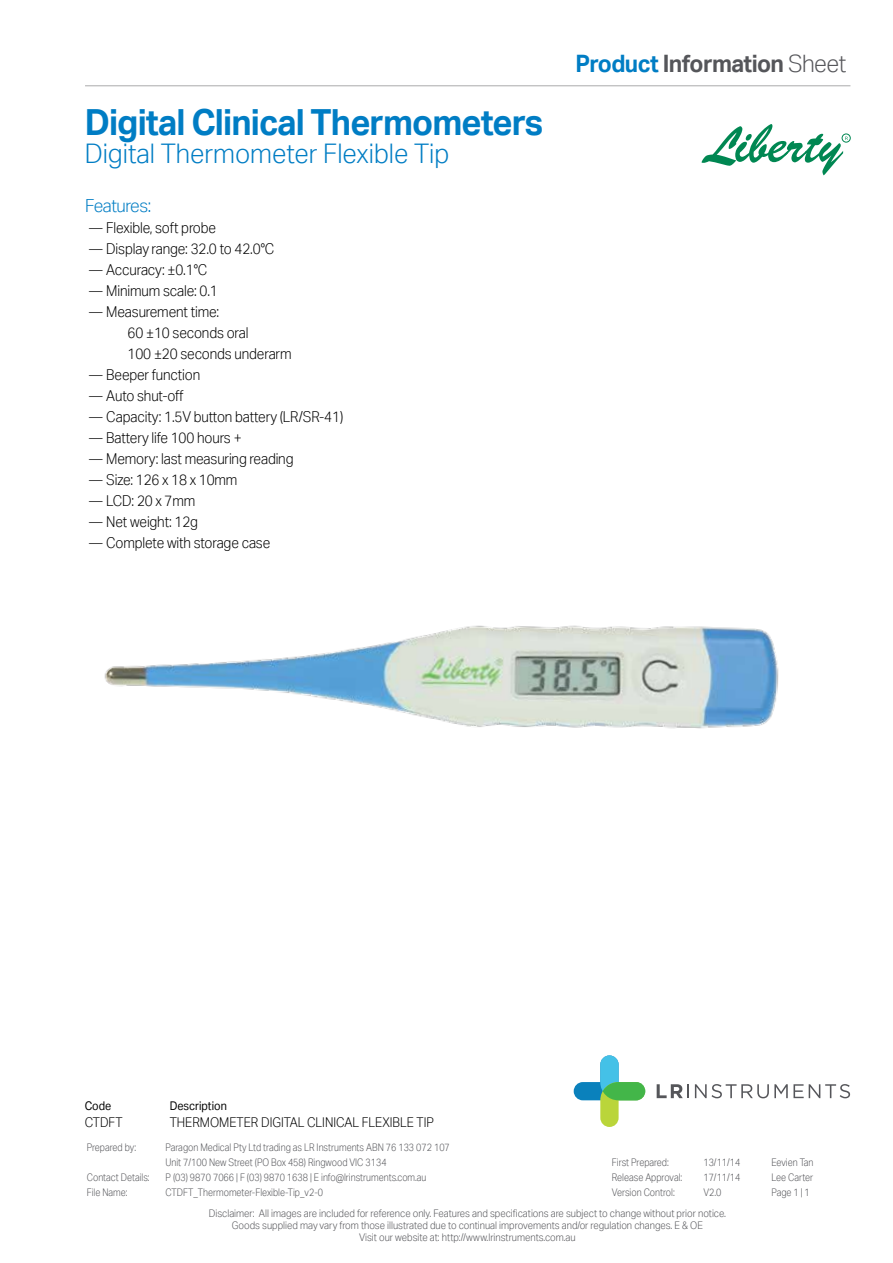
<style>
.page{position:relative;width:893px;height:1263px;background:#fff}
.page>*{position:absolute;margin:0;border:0;box-sizing:border-box;transform-origin:0 0}
.t1{font:700 36px "Aktiv Grotesk";letter-spacing:-.025em;color:#007dc4;scale:.95 1}
.t2{font:300 27px "Aktiv Grotesk";color:#007dc4;scale:.95 1}
.t3{font:700 24px "Aktiv Grotesk";letter-spacing:-.025em;color:#55565a;scale:.95 1}
.t4{font:300 18px "Aktiv Grotesk";letter-spacing:-.025em;color:#007dc4;scale:.95 1}
.t5{font:300 15px "Aktiv Grotesk";letter-spacing:-.01em;color:#000;scale:.9 1}
.t6{font:300 13.5px "Aktiv Grotesk";color:#000;scale:.9 1}
.t7{font:12px "Aktiv Grotesk";color:#000;scale:.9 1}
.t8{font:300 10.5px/14.9px "Aktiv Grotesk";color:#55565a;scale:.85 1}
.t9{font:300 10.5px/12px "Aktiv Grotesk";color:#55565a;text-align:center;scale:.9 1}
.s1{color:#007dc4}
.s2{font-weight:300}
</style>
<div class="page">
<svg style="left:702px;top:124px;width:146px;height:51px"></svg>
<div style="left:842px;top:134px;width:8px;height:8px;border:1px solid #008752;border-radius:50%"></div>
<img style="left:104px;top:625px;width:675px;height:104px">
<svg style="left:657px;top:1084px;width:32px;height:14px"></svg>
<svg style="left:695px;top:1084px;width:155px;height:14px"></svg>
<svg style="left:574px;top:1055px;width:71px;height:72px"></svg>
<hr style="left:85px;top:85px;width:765px;height:1px;background:#aaaaac">
<h1 class="t1" style="left:85px;top:100px;width:484px">Digital Clinical Thermometers</h1>
<h2 class="t2" style="left:85px;top:138px;width:385px">Digital Thermometer Flexible Tip</h2>
<h3 class="t4" style="left:85px;top:196px;width:71px">Features:</h3>
<h3 class="t5" style="left:89px;top:219px;width:142px">― Flexible, soft probe</h3>
<h3 class="t5" style="left:89px;top:240px;width:207px">― Display range: 32.0 to 42.0°C</h3>
<h3 class="t5" style="left:89px;top:261px;width:133px">― Accuracy: ±0.1°C</h3>
<h3 class="t5" style="left:89px;top:282px;width:144px">― Minimum scale: 0.1</h3>
<h3 class="t5" style="left:89px;top:303px;width:146px">― Measurement time:</h3>
<h3 class="t5" style="left:128px;top:324px;width:136px">60 ±10 seconds oral</h3>
<h3 class="t5" style="left:128px;top:345px;width:184px">100 ±20 seconds underarm</h3>
<h3 class="t5" style="left:89px;top:366px;width:125px">― Beeper function</h3>
<h3 class="t5" style="left:89px;top:387px;width:106px">― Auto shut-off</h3>
<h3 class="t5" style="left:89px;top:408px;width:284px">― Capacity: 1.5V button battery (LR/SR-41)</h3>
<h3 class="t5" style="left:89px;top:429px;width:171px">― Battery life 100 hours +</h3>
<h3 class="t5" style="left:89px;top:450px;width:228px">― Memory: last measuring reading</h3>
<h3 class="t5" style="left:89px;top:471px;width:166px">― Size: 126 x 18 x 10mm</h3>
<h3 class="t5" style="left:89px;top:492px;width:119px">― LCD: 20 x 7mm</h3>
<h3 class="t5" style="left:89px;top:513px;width:122px">― Net weight: 12g</h3>
<h3 class="t5" style="left:89px;top:534px;width:203px">― Complete with storage case</h3>
<h3 class="t3" style="left:575px;top:49px;width:286px"><span class="s1">Product</span> Information <span class="s2">Sheet</span></h3>
<p class="t7" style="left:85px;top:1099px;width:31px">Code</p>
<p class="t7" style="left:170px;top:1099px;width:65px">Description</p>
<p class="t6" style="left:85px;top:1114px;width:44px">CTDFT</p>
<p class="t6" style="left:170px;top:1114px;width:295px">THERMOMETER DIGITAL CLINICAL FLEXIBLE TIP</p>
<p class="t8" style="left:87px;top:1140px;width:60px">Prepared by:</p>
<p class="t8" style="left:165px;top:1140px;width:336px">Paragon Medical Pty Ltd trading as LR Instruments ABN 76 133 072 107<br>Unit 7/100 New Street (PO Box 458) Ringwood VIC 3134</p>
<p class="t8" style="left:703px;top:1155px;width:45px">13/11/14</p>
<p class="t8" style="left:771px;top:1155px;width:51px">Eevien Tan</p>
<p class="t8" style="left:703px;top:1170px;width:45px">17/11/14</p>
<p class="t8" style="left:771px;top:1170px;width:51px">Lee Carter</p>
<p class="t8" style="left:612px;top:1155px;width:68px">First Prepared:</p>
<p class="t8" style="left:87px;top:1170px;width:76px">Contact Details:</p>
<p class="t8" style="left:165px;top:1170px;width:309px">P (03) 9870 7066 | F (03) 9870 1638 | E info@lrinstruments.com.au</p>
<p class="t8" style="left:612px;top:1170px;width:84px">Release Approval:</p>
<p class="t8" style="left:87px;top:1185px;width:49px">File Name:</p>
<p class="t8" style="left:612px;top:1185px;width:75px">Version Control:</p>
<p class="t8" style="left:165px;top:1185px;width:187px">CTDFT_Thermometer-Flexible-Tip_v2-0</p>
<p class="t8" style="left:703px;top:1185px;width:23px">V2.0</p>
<p class="t8" style="left:771px;top:1185px;width:47px">Page 1 | 1</p>
<p class="t9" style="left:209px;top:1207px;width:576px">Disclaimer: All images are included for reference only. Features and specifications are subject to change without prior notice.<br>Goods supplied may vary from those illustrated due to continual improvements and/or regulation changes. E &amp; OE<br>Visit our website at: http://www.lrinstruments.com.au</p>
</div>
